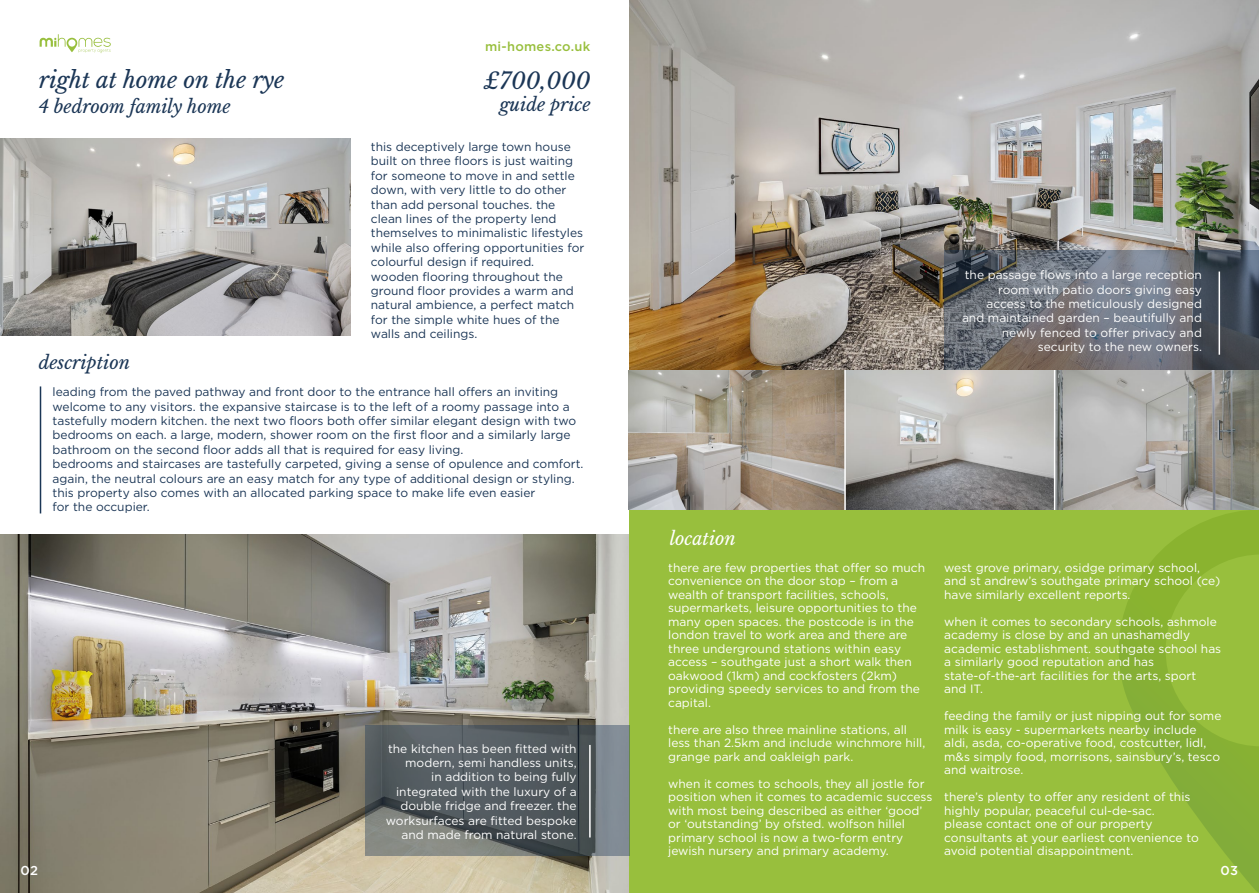
<style>
.page{position:relative;width:1259px;height:893px;background:#fff}
.page>*{position:absolute;margin:0;border:0;box-sizing:border-box;transform-origin:0 0}
.t1{font:italic 22.5px "Libre Baskerville";letter-spacing:-.005em;color:#1b3656}
.t2{font:italic 18px "Libre Baskerville";letter-spacing:-.005em;color:#1b3656}
.t3{font:italic 18px "Libre Baskerville";letter-spacing:-.005em;color:#fff}
.t4{font:500 12.9px "Gotham";letter-spacing:.02em;color:#98bf3d}
.t5{font:500 12.9px "Gotham";color:#fff}
.t6{font:12px/13.5px "Homepage Baukasten";color:#fff}
.t7{font:12px/14.4px "Homepage Baukasten";color:#1b3656}
</style>
<div class="page">
<img style="left:0;top:534px;width:629px;height:359px">
<div style="left:629px;top:402px;width:630px;height:491px;background:#98bf3d"></div>
<img style="left:629px;top:0;width:630px;height:370px">
<svg style="left:1118px;top:509px;width:141px;height:384px"></svg>
<svg style="left:40px;top:34px;width:71px;height:19px"></svg>
<hr style="left:40px;top:386px;width:1px;height:127px;background:#1b3656">
<img style="left:0;top:139px;width:350px;height:196px">
<svg style="left:365px;top:726px;width:264px;height:130px;background:#5d6468"></svg>
<hr style="left:589px;top:745px;width:1px;height:92px;background:#fff">
<svg style="left:944px;top:250px;width:315px;height:120px;background:#646871"></svg>
<hr style="left:1218px;top:272px;width:2px;height:83px;background:#fff">
<img style="left:629px;top:370px;width:630px;height:139px">
<hr style="left:1054px;top:370px;width:1px;height:139px;background:#fff">
<hr style="left:844px;top:370px;width:2px;height:139px;background:#fff">
<h1 class="t1" style="left:39px;top:66px;width:247px">right at home on the rye</h1>
<h2 class="t2" style="left:39px;top:95px;width:193px">4 bedroom family home</h2>
<h2 class="t2" style="left:39px;top:352px;width:93px">description</h2>
<p class="t4" style="left:485px;top:39px;width:107px">mi-homes.co.uk</p>
<h1 class="t1" style="left:484px;top:67px;width:108px">£700,000</h1>
<h2 class="t2" style="left:500px;top:94px;width:92px">guide price</h2>
<p class="t7" style="left:371px;top:139px;width:215px">this deceptively large town house built on three floors is just waiting for someone to move in and settle down, with very little to do other than add personal touches. the clean lines of the property lend themselves to minimalistic lifestyles while also offering opportunities for colourful design if required. wooden flooring throughout the ground floor provides a warm and natural ambience, a perfect match for the simple white hues of the walls and ceilings.</p>
<p class="t7" style="left:53px;top:385px;width:532px">leading from the paved pathway and front door to the entrance hall offers an inviting welcome to any visitors. the expansive staircase is to the left of a roomy passage into a tastefully modern kitchen. the next two floors both offer similar elegant design with two bedrooms on each. a large, modern, shower room on the first floor and a similarly large bathroom on the second floor adds all that is required for easy living.<br>bedrooms and staircases are tastefully carpeted, giving a sense of opulence and comfort. again, the neutral colours are an easy match for any type of additional design or styling. this property also comes with an allocated parking space to make life even easier<br>for the occupier.</p>
<p class="t6" style="left:386px;top:741px;width:192px;line-height:14.4px;text-align:right">the kitchen has been fitted with modern, semi handless units,<br>in addition to being fully integrated with the luxury of a double fridge and freezer. the worksurfaces are fitted bespoke and made from natural stone.</p>
<p class="t6" style="left:962px;top:267px;width:241px;line-height:14.4px;text-align:right">the passage flows into a large reception room with patio doors giving easy access to the meticulously designed and maintained garden – beautifully and newly fenced to offer privacy and security to the new owners.</p>
<h2 class="t3" style="left:669px;top:528px;width:68px">location</h2>
<p class="t6" style="left:668px;top:561px;width:258px">there are few properties that offer so much convenience on the door stop – from a wealth of transport facilities, schools, supermarkets, leisure opportunities to the many open spaces. the postcode is in the london travel to work area and there are three underground stations within easy access – southgate just a short walk then oakwood (1km) and cockfosters (2km) providing speedy services to and from the capital.</p>
<p class="t6" style="left:668px;top:723px;width:259px">there are also three mainline stations, all less than 2.5km and include winchmore hill, grange park and oakleigh park.</p>
<p class="t6" style="left:668px;top:777px;width:266px">when it comes to schools, they all jostle for position when it comes to academic success with most being described as either ‘good’ or ‘outstanding’ by ofsted. wolfson hillel primary school is now a two-form entry jewish nursery and primary academy.</p>
<p class="t6" style="left:944px;top:561px;width:277px">west grove primary, osidge primary school, and st andrew’s southgate primary school (ce) have similarly excellent reports.</p>
<p class="t6" style="left:944px;top:615px;width:278px">when it comes to secondary schools, ashmole academy is close by and an unashamedly academic establishment. southgate school has a similarly good reputation and has state-of-the-art facilities for the arts, sport and IT.</p>
<p class="t6" style="left:944px;top:709px;width:279px">feeding the family or just nipping out for some milk is easy - supermarkets nearby include aldi, asda, co-operative food, costcutter, lidl, m&amp;s simply food, morrisons, sainsbury’s, tesco and waitrose.</p>
<p class="t6" style="left:944px;top:790px;width:256px">there’s plenty to offer any resident of this highly popular, peaceful cul-de-sac.<br>please contact one of our property consultants at your earliest convenience to avoid potential disappointment.</p>
<p class="t5" style="left:21px;top:863px;width:19px">02</p>
<p class="t5" style="left:1220px;top:863px;width:19px">03</p>
</div>
